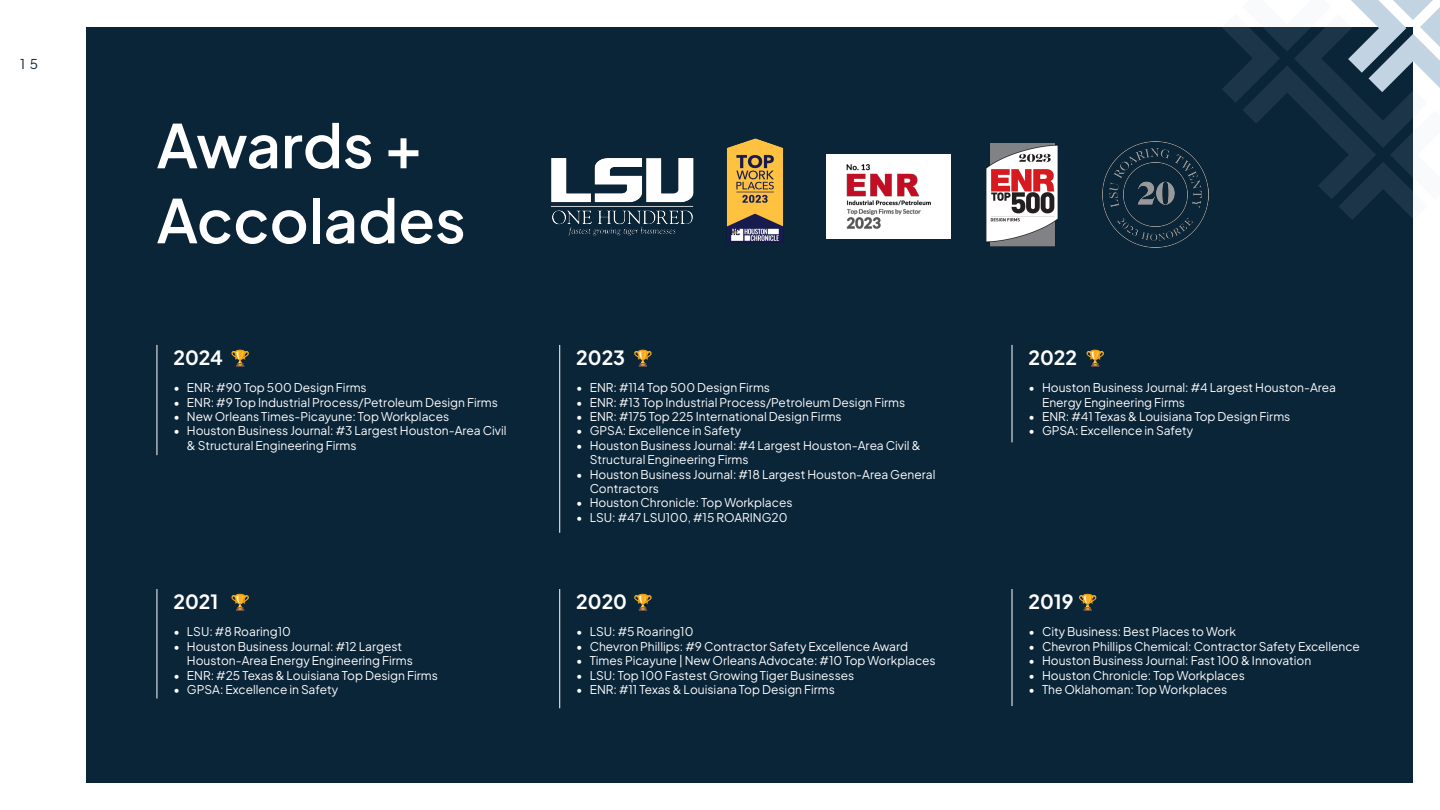
<style>
.page{position:relative;width:1440px;height:810px;background:#fff}
.page>*{position:absolute;margin:0;border:0;box-sizing:border-box;transform-origin:0 0}
.t1{font:600 60px/75px "Plus Jakarta Sans";color:#fff}
.t2{font:700 19.5px "Plus Jakarta Sans";color:#fff}
.t3{font:13.5px "Plus Jakarta Sans";color:#0b2439}
.t4{font:12px/14.4px "Plus Jakarta Sans";color:#fff}
</style>
<div class="page">
<div style="left:86px;top:27px;width:1327px;height:756px;background:#0a2438"></div>
<svg style="left:1222px;top:0;width:218px;height:220px"></svg>
<svg style="left:1079px;top:594px;width:18px;height:17px"></svg>
<hr style="left:1012px;top:589px;width:1px;height:117px;background:#fff">
<svg style="left:634px;top:594px;width:18px;height:17px"></svg>
<hr style="left:559px;top:589px;width:1px;height:119px;background:#fff">
<svg style="left:634px;top:350px;width:18px;height:17px"></svg>
<hr style="left:559px;top:345px;width:1px;height:188px;background:#fff">
<svg style="left:1086px;top:350px;width:18px;height:17px"></svg>
<hr style="left:1012px;top:345px;width:1px;height:97px;background:#fff">
<svg style="left:231px;top:594px;width:18px;height:17px"></svg>
<hr style="left:157px;top:589px;width:1px;height:110px;background:#fff">
<svg style="left:231px;top:350px;width:18px;height:17px"></svg>
<hr style="left:157px;top:345px;width:1px;height:110px;background:#fff">
<img style="left:551px;top:158px;width:143px;height:78px">
<img style="left:726px;top:138px;width:58px;height:105px">
<div style="left:826px;top:154px;width:124px;height:84px;background:#fff"></div>
<img style="left:846px;top:164px;width:85px;height:65px">
<img style="left:986px;top:144px;width:72px;height:103px">
<img style="left:1102px;top:142px;width:107px;height:105px">
<p class="t3" style="left:20px;top:53px;width:20px">1 5</p>
<h1 class="t1" style="left:157px;top:101px;width:311px">Awards +<br>Accolades</h1>
<h2 class="t2" style="left:173px;top:340px;width:51px">2024</h2>
<p class="t4" style="left:173px;top:379px;width:195px">• ENR: #90 Top 500 Design Firms</p>
<p class="t4" style="left:173px;top:394px;width:326px">• ENR: #9 Top Industrial Process/Petroleum Design Firms</p>
<p class="t4" style="left:173px;top:408px;width:277px">• New Orleans Times-Picayune: Top Workplaces</p>
<p class="t4" style="left:187px;top:423px;width:321px;text-indent:-14px">• Houston Business Journal: #3 Largest Houston-Area Civil &amp; Structural Engineering Firms</p>
<h2 class="t2" style="left:173px;top:585px;width:46px">2021</h2>
<p class="t4" style="left:173px;top:623px;width:119px">• LSU: #8 Roaring10</p>
<p class="t4" style="left:187px;top:638px;width:227px;text-indent:-14px">• Houston Business Journal: #12 Largest<br>Houston-Area Energy Engineering Firms</p>
<p class="t4" style="left:173px;top:667px;width:266px">• ENR: #25 Texas &amp; Louisiana Top Design Firms</p>
<p class="t4" style="left:173px;top:681px;width:166px">• GPSA: Excellence in Safety</p>
<h2 class="t2" style="left:576px;top:340px;width:51px">2023</h2>
<p class="t4" style="left:576px;top:379px;width:195px">• ENR: #114 Top 500 Design Firms</p>
<p class="t4" style="left:576px;top:394px;width:331px">• ENR: #13 Top Industrial Process/Petroleum Design Firms</p>
<p class="t4" style="left:576px;top:408px;width:267px">• ENR: #175 Top 225 International Design Firms</p>
<p class="t4" style="left:576px;top:423px;width:166px">• GPSA: Excellence in Safety</p>
<p class="t4" style="left:590px;top:437px;width:332px;text-indent:-14px">• Houston Business Journal: #4 Largest Houston-Area Civil &amp;<br>Structural Engineering Firms</p>
<p class="t4" style="left:590px;top:466px;width:347px;text-indent:-14px">• Houston Business Journal: #18 Largest Houston-Area General<br>Contractors</p>
<p class="t4" style="left:576px;top:495px;width:218px">• Houston Chronicle: Top Workplaces</p>
<p class="t4" style="left:576px;top:509px;width:213px">• LSU: #47 LSU100, #15 ROARING20</p>
<h2 class="t2" style="left:576px;top:585px;width:52px">2020</h2>
<p class="t4" style="left:576px;top:623px;width:119px">• LSU: #5 Roaring10</p>
<p class="t4" style="left:576px;top:638px;width:333px">• Chevron Phillips: #9 Contractor Safety Excellence Award</p>
<p class="t4" style="left:576px;top:652px;width:361px">• Times Picayune | New Orleans Advocate: #10 Top Workplaces</p>
<p class="t4" style="left:576px;top:667px;width:280px">• LSU: Top 100 Fastest Growing Tiger Businesses</p>
<p class="t4" style="left:576px;top:681px;width:260px">• ENR: #11 Texas &amp; Louisiana Top Design Firms</p>
<h2 class="t2" style="left:1029px;top:340px;width:50px">2022</h2>
<p class="t4" style="left:1042px;top:379px;width:296px;text-indent:-14px">• Houston Business Journal: #4 Largest Houston-Area<br>Energy Engineering Firms</p>
<p class="t4" style="left:1029px;top:408px;width:263px">• ENR: #41 Texas &amp; Louisiana Top Design Firms</p>
<p class="t4" style="left:1029px;top:423px;width:166px">• GPSA: Excellence in Safety</p>
<h2 class="t2" style="left:1029px;top:585px;width:47px">2019</h2>
<p class="t4" style="left:1029px;top:623px;width:209px">• City Business: Best Places to Work</p>
<p class="t4" style="left:1029px;top:638px;width:333px">• Chevron Phillips Chemical: Contractor Safety Excellence</p>
<p class="t4" style="left:1029px;top:652px;width:284px">• Houston Business Journal: Fast 100 &amp; Innovation</p>
<p class="t4" style="left:1029px;top:667px;width:218px">• Houston Chronicle: Top Workplaces</p>
<p class="t4" style="left:1029px;top:681px;width:200px">• The Oklahoman: Top Workplaces</p>
</div>
